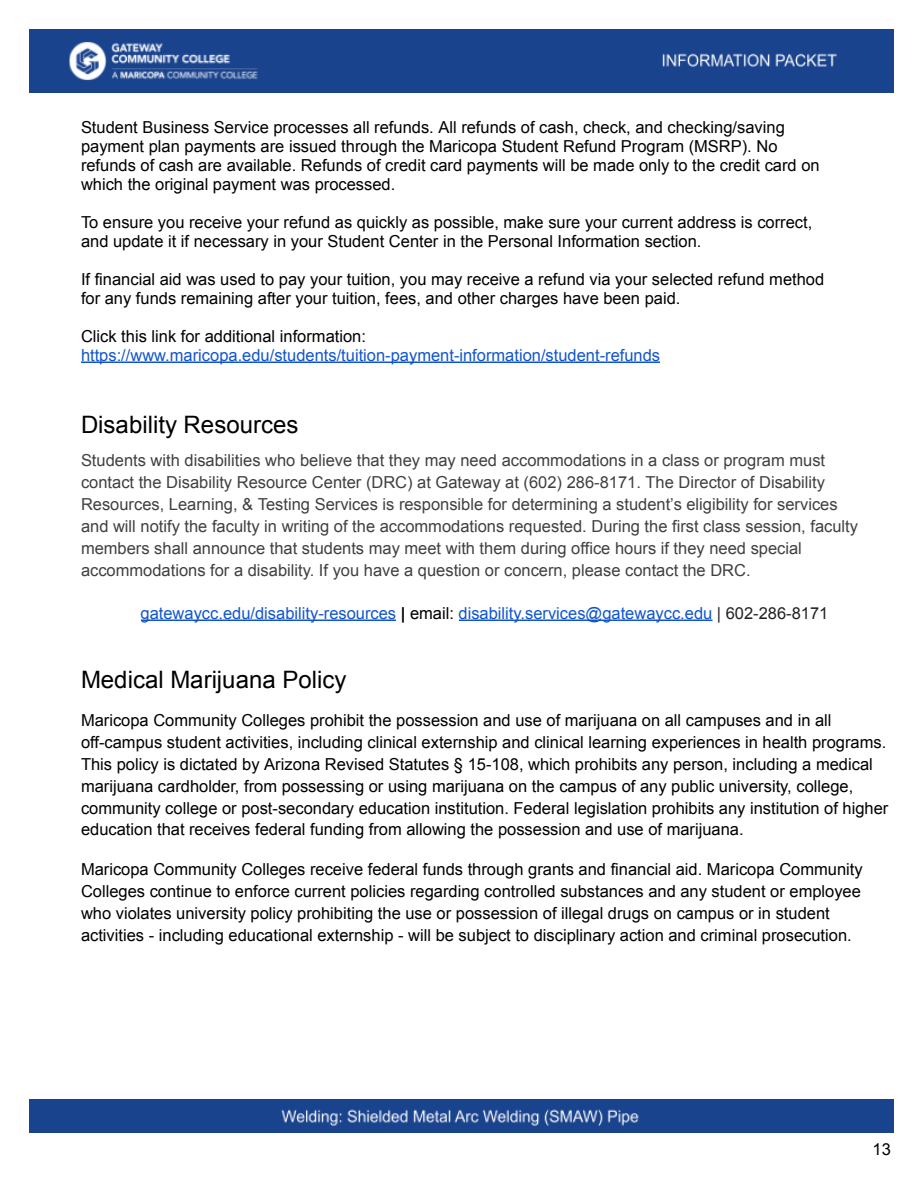
<style>
.page{position:relative;width:918px;height:1188px;background:#fff}
.page>*{position:absolute;margin:0;border:0;box-sizing:border-box;transform-origin:0 0}
.t1{font:24px "Arial";color:#000}
.t2{font:16.5px/21.8px "Arial";color:#000}
.t3{font:16.5px/21.8px "Arial";color:#404040}
.t4{font:16.5px "Arial";color:#15c}
.s1{font-weight:700;color:#000}
.s2{color:#000}
.s3{color:#222}
</style>
<div class="page">
<hr style="left:81px;top:361px;width:579px;height:2px;background:#15c">
<hr style="left:141px;top:620px;width:255px;height:1px;background:#15c">
<hr style="left:459px;top:620px;width:253px;height:1px;background:#15c">
<img style="left:29px;top:29px;width:864px;height:63px">
<img style="left:29px;top:1099px;width:864px;height:34px">
<p class="t2" style="left:81px;top:118px;width:740px;line-height:18.9px">Student Business Service processes all refunds. All refunds of cash, check, and checking/saving payment plan payments are issued through the Maricopa Student Refund Program (MSRP). No refunds of cash are available. Refunds of credit card payments will be made only to the credit card on which the original payment was processed.</p>
<p class="t2" style="left:81px;top:213px;width:733px;line-height:18.9px">To ensure you receive your refund as quickly as possible, make sure your current address is correct, and update it if necessary in your Student Center in the Personal Information section.</p>
<p class="t2" style="left:81px;top:270px;width:745px;line-height:18.9px">If financial aid was used to pay your tuition, you may receive a refund via your selected refund method for any funds remaining after your tuition, fees, and other charges have been paid.</p>
<p class="t2" style="left:81px;top:325px;width:286px">Click this link for additional information:</p>
<p class="t4" style="left:81px;top:346px;width:581px">https://www.maricopa.edu/students/tuition-payment-information/student-refunds</p>
<h1 class="t1" style="left:81px;top:411px;width:219px">Disability Resources</h1>
<p class="t3" style="left:81px;top:450px;width:779px">Students with disabilities who believe that they may need accommodations in a class or program must contact the Disability Resource Center (DRC) at Gateway at (602) 286-8171. The Director of Disability Resources, Learning, &amp; Testing Services is responsible for determining a student’s eligibility for services and will notify the faculty in writing of the accommodations requested. During the first class session, faculty members shall announce that students may meet with them during office hours if they need special accommodations for a disability. If you have a question or concern, please contact the DRC.</p>
<p class="t4" style="left:141px;top:604px;width:689px">gatewaycc.edu/disability-resources <span class="s1">|</span> <span class="s2">email:</span> disability.services@gatewaycc.edu <span class="s3">| 602-286-8171</span></p>
<h1 class="t1" style="left:81px;top:666px;width:267px">Medical Marijuana Policy</h1>
<p class="t2" style="left:81px;top:710px;width:809px">Maricopa Community Colleges prohibit the possession and use of marijuana on all campuses and in all off-campus student activities, including clinical externship and clinical learning experiences in health programs.<br>This policy is dictated by Arizona Revised Statutes § 15-108, which prohibits any person, including a medical marijuana cardholder, from possessing or using marijuana on the campus of any public university, college, community college or post-secondary education institution. Federal legislation prohibits any institution of higher education that receives federal funding from allowing the possession and use of marijuana.</p>
<p class="t2" style="left:81px;top:859px;width:783px">Maricopa Community Colleges receive federal funds through grants and financial aid. Maricopa Community Colleges continue to enforce current policies regarding controlled substances and any student or employee who violates university policy prohibiting the use or possession of illegal drugs on campus or in student activities - including educational externship - will be subject to disciplinary action and criminal prosecution.</p>
<p class="t2" style="left:873px;top:1138px;width:20px">13</p>
</div>
